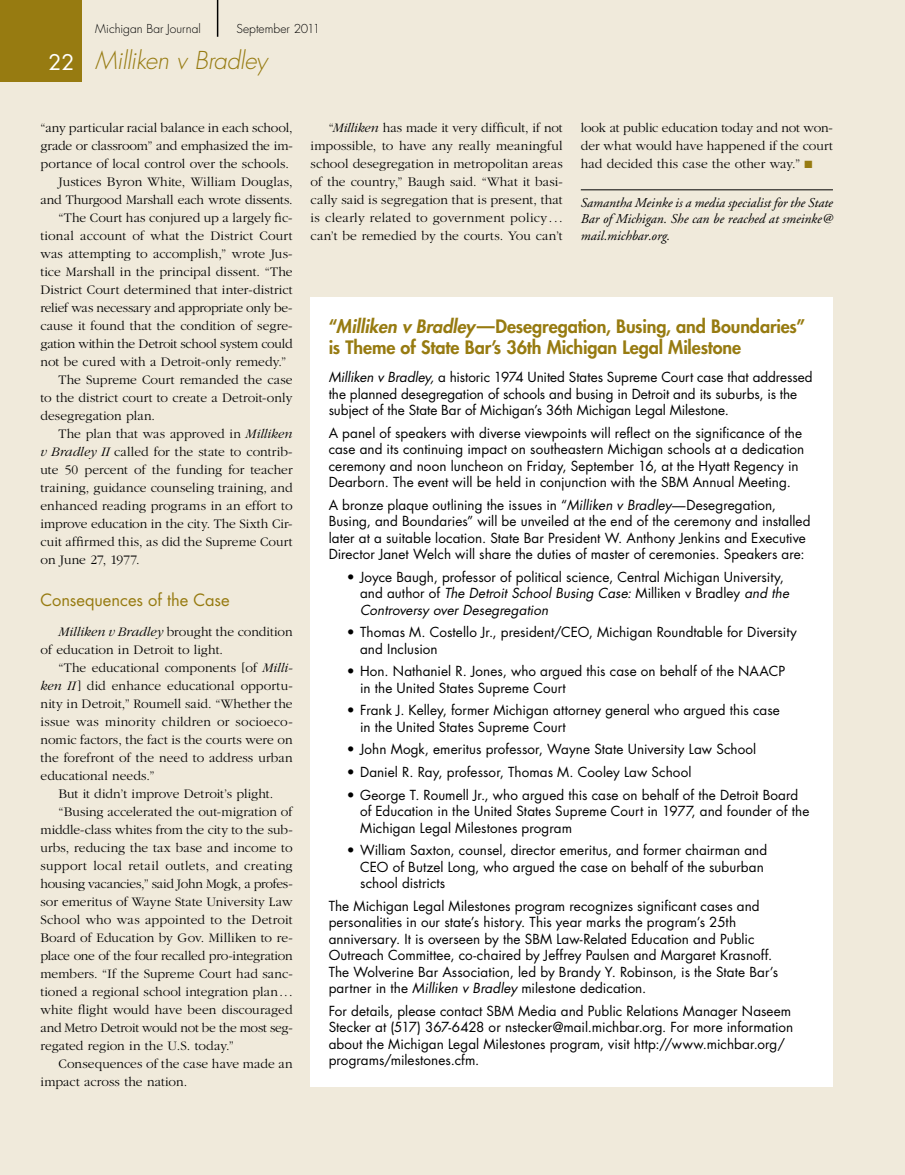
<style>
.page{position:relative;width:905px;height:1175px;background:#fff}
.page>*{position:absolute;margin:0;border:0;box-sizing:border-box;transform-origin:0 0}
.t1{font:italic 300 24px "Futura";letter-spacing:-.015em;color:#977b11}
.t2{font:21px "Futura";color:#fff}
.t3{font:800 18px/21px "Futura";letter-spacing:-.005em;color:#977b11}
.t4{font:16.5px "Futura";color:#977b11}
.t5{font:13.5px/16.5px "Futura";letter-spacing:.005em;color:#000}
.t6{font:300 13.5px/18px "Garamond";color:#000;text-align:justify}
.t7{font:300 13.5px "Garamond";letter-spacing:-.02em;color:#000}
.t8{font:italic 13.5px/16.5px "Adobe Garamond";color:#000;text-align:justify}
.t9{font:300 13.5px "Garamond";letter-spacing:-.025em;color:#000}
.t10{font:300 13.5px "Garamond";letter-spacing:.025em;color:#000}
.t11{font:300 12px "Futura";letter-spacing:.005em;color:#000}
.s1{font-style:italic}
.s2{color:#977b11}
</style>
<div class="page">
<div style="left:0;top:0;width:904px;height:1174px;background:#f0eadb"></div>
<div style="left:0;top:0;width:82px;height:82px;background:#977b11"></div>
<hr style="left:217px;top:0;width:1px;height:37px;background:#000">
<div style="left:310px;top:297px;width:522px;height:789px;background:#fff"></div>
<hr style="left:580px;top:189px;width:252px;height:1px;background:#000">
<h2 class="t2" style="left:49px;top:48px;width:27px">22</h2>
<p class="t11" style="left:94px;top:21px;width:107px">Michigan Bar Journal</p>
<p class="t11" style="left:235px;top:21px;width:85px">September 2011</p>
<h1 class="t1" style="left:95px;top:45px;width:173px">Milliken v Bradley</h1>
<p class="t11" style="left:95px;top:21px;width:107px">Michigan Bar Journal</p>
<p class="t11" style="left:236px;top:21px;width:85px">September 2011</p>
<p class="t6" style="left:40px;top:119px;width:253px">“any particular racial balance in each school,</p>
<p class="t6" style="left:40px;top:137px;width:254px">grade or classroom” and emphasized the im-</p>
<p class="t6" style="left:40px;top:155px;width:250px">portance of local control over the schools.</p>
<p class="t6" style="left:58px;top:173px;width:235px">Justices Byron White, William Douglas,</p>
<p class="t6" style="left:40px;top:191px;width:253px">and Thurgood Marshall each wrote dissents.</p>
<p class="t6" style="left:58px;top:209px;width:235px">“The Court has conjured up a largely fic-</p>
<p class="t6" style="left:40px;top:227px;width:254px">tional account of what the District Court</p>
<p class="t6" style="left:40px;top:245px;width:254px">was attempting to accomplish,” wrote Jus-</p>
<p class="t6" style="left:40px;top:263px;width:254px">tice Marshall in the principal dissent. “The</p>
<p class="t6" style="left:40px;top:281px;width:254px">District Court determined that inter-district</p>
<p class="t7" style="left:40px;top:300px;width:254px">relief was necessary and appropriate only be-</p>
<p class="t6" style="left:40px;top:317px;width:254px">cause it found that the condition of segre-</p>
<p class="t7" style="left:40px;top:336px;width:254px">gation within the Detroit school system could</p>
<p class="t6" style="left:40px;top:353px;width:247px">not be cured with a Detroit-only remedy.”</p>
<p class="t6" style="left:58px;top:371px;width:235px">The Supreme Court remanded the case</p>
<p class="t6" style="left:40px;top:389px;width:253px">to the district court to create a Detroit-only</p>
<p class="t6" style="left:40px;top:407px;width:116px">desegregation plan.</p>
<p class="t6" style="left:58px;top:425px;width:235px">The plan that was approved in <span class="s1">Milliken</span></p>
<p class="t6" style="left:40px;top:443px;width:254px"><span class="s1">v Bradley II</span> called for the state to contrib-</p>
<p class="t6" style="left:40px;top:461px;width:253px">ute 50 percent of the funding for teacher</p>
<p class="t6" style="left:40px;top:479px;width:254px">training, guidance counseling training, and</p>
<p class="t6" style="left:40px;top:497px;width:253px">enhanced reading programs in an effort to</p>
<p class="t6" style="left:40px;top:515px;width:254px">improve education in the city. The Sixth Cir-</p>
<p class="t6" style="left:40px;top:533px;width:253px">cuit affirmed this, as did the Supreme Court</p>
<p class="t6" style="left:40px;top:551px;width:100px">on June 27, 1977.</p>
<p class="t4" style="left:40px;top:588px;width:190px">Consequences of the Case</p>
<p class="t6" style="left:41px;top:623px;width:254px;text-indent:18px"><span class="s1">Milliken v Bradley</span> brought the condition of education in Detroit to light.</p>
<p class="t6" style="left:40px;top:659px;width:254px;text-indent:18px">“The educational components [of <span class="s1">Milli&shy;ken II</span>] did enhance educational opportu&shy;nity in Detroit,” Roumell said. “Whether the issue was minority children or socioeco&shy;nomic factors, the fact is the courts were on the forefront of the need to address urban educational needs.”</p>
<p class="t6" style="left:58px;top:785px;width:216px">But it didn’t improve Detroit’s plight.</p>
<p class="t6" style="left:58px;top:803px;width:235px">“Busing accelerated the out-migration of</p>
<p class="t6" style="left:40px;top:821px;width:254px">middle-class whites from the city to the sub-</p>
<p class="t6" style="left:40px;top:839px;width:253px">urbs, reducing the tax base and income to</p>
<p class="t10" style="left:40px;top:858px;width:254px">support local retail outlets, and creating</p>
<p class="t9" style="left:40px;top:876px;width:254px">housing vacancies,” said John Mogk, a profes-</p>
<p class="t6" style="left:40px;top:893px;width:253px">sor emeritus of Wayne State University Law</p>
<p class="t6" style="left:40px;top:911px;width:254px">School who was appointed to the Detroit</p>
<p class="t6" style="left:40px;top:929px;width:254px">Board of Education by Gov. Milliken to re-</p>
<p class="t7" style="left:40px;top:948px;width:254px">place one of the four recalled pro-integration</p>
<p class="t6" style="left:40px;top:965px;width:254px">members. “If the Supreme Court had sanc-</p>
<p class="t6" style="left:40px;top:983px;width:253px">tioned a regional school integration plan...</p>
<p class="t6" style="left:40px;top:1001px;width:253px">white flight would have been discouraged</p>
<p class="t7" style="left:40px;top:1020px;width:254px">and Metro Detroit would not be the most seg-</p>
<p class="t6" style="left:40px;top:1037px;width:195px">regated region in the U.S. today.”</p>
<p class="t6" style="left:58px;top:1055px;width:235px">Consequences of the case have made an</p>
<p class="t6" style="left:40px;top:1073px;width:148px">impact across the nation.</p>
<p class="t6" style="left:310px;top:119px;width:254px;text-indent:18px">“<span class="s1">Milliken</span> has made it very difficult, if not impossible, to have any really meaningful school desegregation in metropolitan areas of the country,” Baugh said. “What it basi&shy;cally said is segregation that is present, that is clearly related to government policy... can’t be remedied by the courts. You can’t</p>
<p class="t6" style="left:580px;top:119px;width:254px">look at public education today and not won&shy;der what would have happened if the court had decided this case the other way.” <span class="s2">■</span></p>
<p class="t8" style="left:580px;top:195px;width:253px">Samantha Meinke is a media specialist for the State Bar of Michigan. She can be reached at smeinke@ mail.michbar.org.</p>
<h3 class="t3" style="left:328px;top:315px;width:478px">“<span class="s1">Milliken v Bradley</span>—Desegregation, Busing, and Boundaries” is Theme of State Bar’s 36th Michigan Legal Milestone</h3>
<p class="t5" style="left:328px;top:369px;width:485px"><span class="s1">Milliken v Bradley,</span> a historic 1974 United States Supreme Court case that addressed the planned desegregation of schools and busing in Detroit and its suburbs, is the subject of the State Bar of Michigan’s 36th Michigan Legal Milestone.</p>
<p class="t5" style="left:328px;top:424px;width:477px">A panel of speakers with diverse viewpoints will reflect on the significance of the case and its continuing impact on southeastern Michigan schools at a dedication ceremony and noon luncheon on Friday, September 16, at the Hyatt Regency in Dearborn. The event will be held in conjunction with the SBM Annual Meeting.</p>
<p class="t5" style="left:328px;top:496px;width:483px">A bronze plaque outlining the issues in “<span class="s1">Milliken v Bradley</span>—Desegregation, Busing, and Boundaries” will be unveiled at the end of the ceremony and installed later at a suitable location. State Bar President W. Anthony Jenkins and Executive Director Janet Welch will share the duties of master of ceremonies. Speakers are:</p>
<p class="t5" style="left:360px;top:568px;width:430px;text-indent:-14px">• Joyce Baugh, professor of political science, Central Michigan University, and author of <span class="s1">The Detroit School Busing Case:</span> Milliken v Bradley <span class="s1">and the<br>Controversy over Desegregation</span></p>
<p class="t5" style="left:360px;top:624px;width:438px;text-indent:-14px">• Thomas M. Costello Jr., president/CEO, Michigan Roundtable for Diversity and Inclusion</p>
<p class="t5" style="left:360px;top:663px;width:426px;text-indent:-14px">• Hon. Nathaniel R. Jones, who argued this case on behalf of the NAACP in the United States Supreme Court</p>
<p class="t5" style="left:360px;top:702px;width:421px;text-indent:-14px">• Frank J. Kelley, former Michigan attorney general who argued this case in the United States Supreme Court</p>
<p class="t5" style="left:346px;top:741px;width:411px">• John Mogk, emeritus professor, Wayne State University Law School</p>
<p class="t5" style="left:346px;top:763px;width:346px">• Daniel R. Ray, professor, Thomas M. Cooley Law School</p>
<p class="t5" style="left:360px;top:786px;width:450px;text-indent:-14px">• George T. Roumell Jr., who argued this case on behalf of the Detroit Board of Education in the United States Supreme Court in 1977, and founder of the<br>Michigan Legal Milestones program</p>
<p class="t5" style="left:360px;top:841px;width:408px;text-indent:-14px">• William Saxton, counsel, director emeritus, and former chairman and<br>CEO of Butzel Long, who argued the case on behalf of the suburban school districts</p>
<p class="t5" style="left:328px;top:897px;width:451px">The Michigan Legal Milestones program recognizes significant cases and personalities in our state’s history. This year marks the program’s 25th anniversary. It is overseen by the SBM Law-Related Education and Public Outreach Committee, co-chaired by Jeffrey Paulsen and Margaret Krasnoff.<br>The Wolverine Bar Association, led by Brandy Y. Robinson, is the State Bar’s partner in the <span class="s1">Milliken v Bradley</span> milestone dedication.</p>
<p class="t5" style="left:328px;top:1002px;width:466px">For details, please contact SBM Media and Public Relations Manager Naseem Stecker at (517) 367-6428 or nstecker@mail.michbar.org. For more information about the Michigan Legal Milestones program, visit http://www.michbar.org/ programs/milestones.cfm.</p>
</div>
